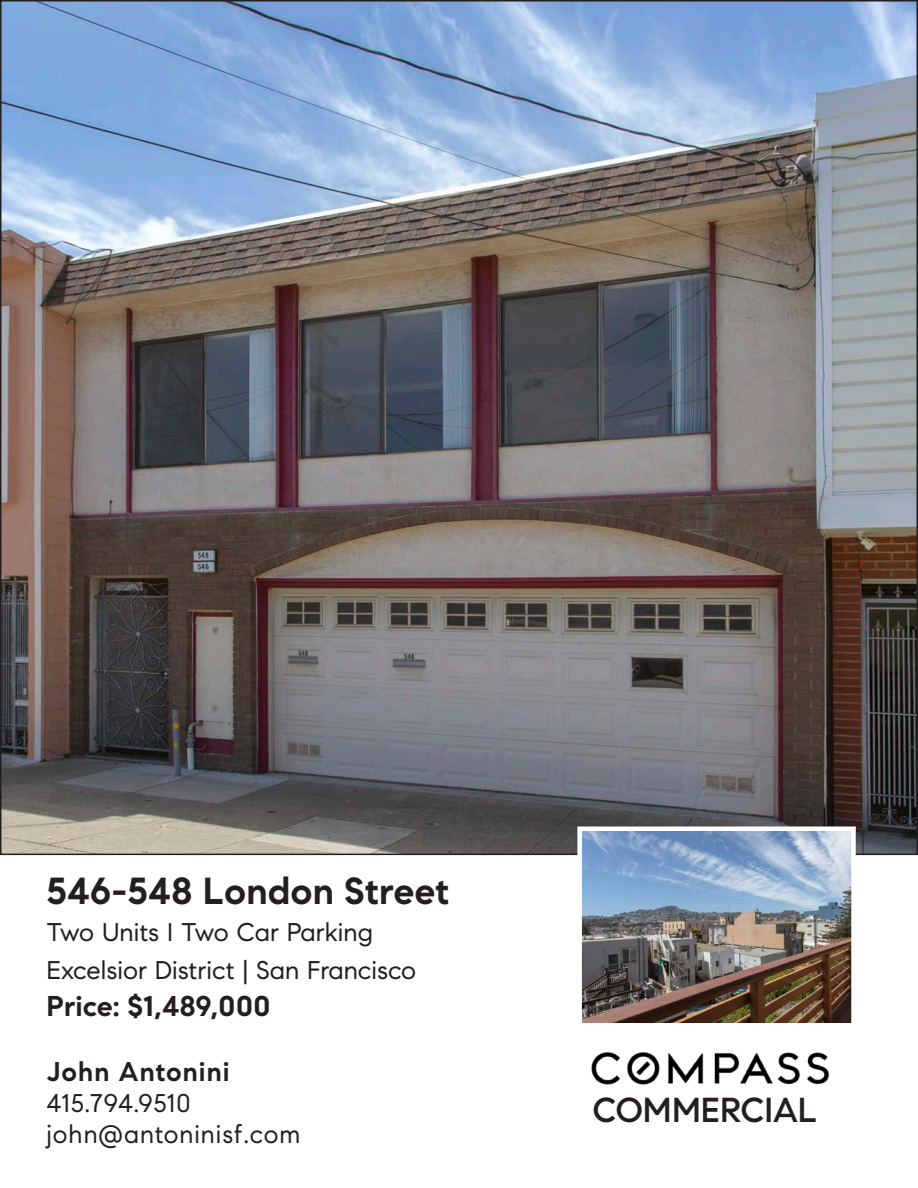
<style>
.page{position:relative;width:918px;height:1188px;background:#fff}
.page>*{position:absolute;margin:0;border:0;box-sizing:border-box;transform-origin:0 0}
.t1{font:700 37.5px "Compass Sans";color:#231f20}
.t2{font:500 34.5px "Compass Sans";color:#231f20}
.t3{font:700 28.5px "Compass Sans";color:#231f20}
.t4{font:700 27px "Compass Sans";letter-spacing:.04em;color:#231f20}
.t5{font:25.5px "Compass Sans";color:#231f20}
.t6{font:25.5px "Compass Sans";letter-spacing:.04em;color:#231f20}
.t7{font:25.5px "Compass Sans";letter-spacing:.02em;color:#231f20}
</style>
<div class="page">
<img style="left:591px;top:1052px;width:238px;height:33px">
<img style="left:3px;top:3px;width:912px;height:849px">
<img style="left:582px;top:831px;width:269px;height:192px">
<div style="left:577px;top:826px;width:279px;height:202px;border:4px solid #fff"></div>
<p class="t1" style="left:46px;top:868px;width:405px">546-548 London Street</p>
<p class="t5" style="left:46px;top:917px;width:328px">Two Units I Two Car Parking</p>
<p class="t5" style="left:46px;top:955px;width:371px">Excelsior District | San Francisco</p>
<p class="t3" style="left:46px;top:989px;width:226px">Price: $1,489,000</p>
<p class="t4" style="left:46px;top:1056px;width:185px">John Antonini</p>
<p class="t7" style="left:46px;top:1088px;width:146px">415.794.9510</p>
<p class="t6" style="left:46px;top:1119px;width:256px">john@antoninisf.com</p>
<p class="t2" style="left:593px;top:1090px;width:226px">COMMERCIAL</p>
</div>
